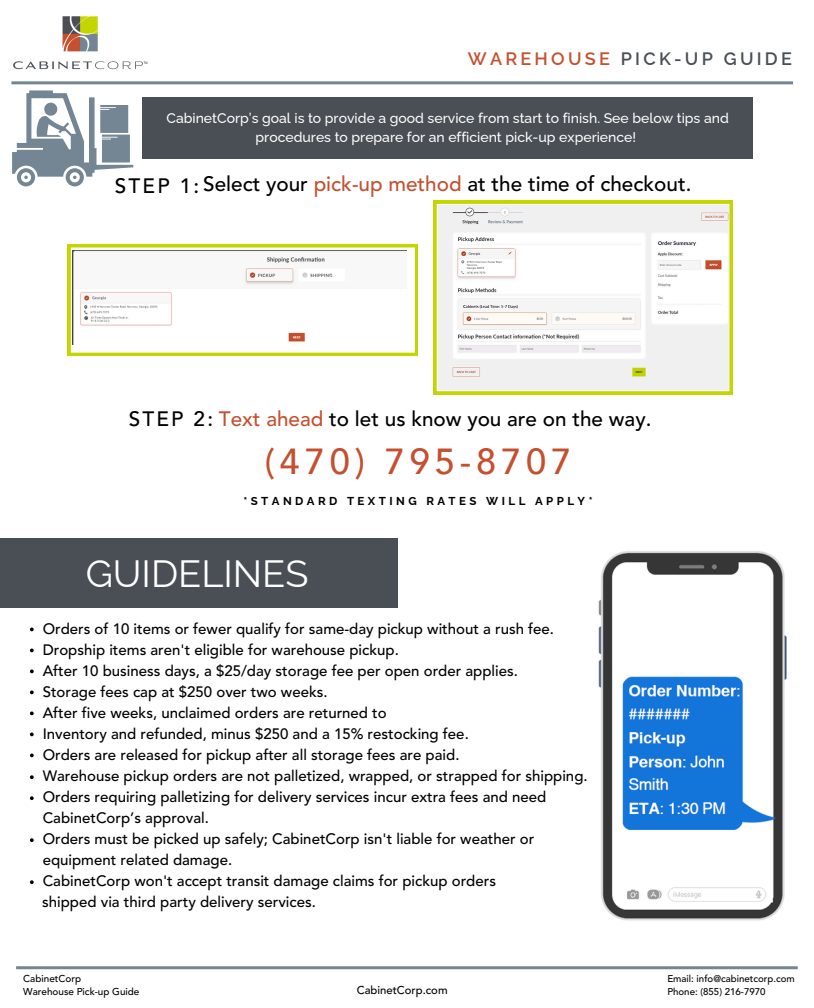
<style>
.page{position:relative;width:814px;height:1008px;background:#fff}
.page>*{position:absolute;margin:0;border:0;box-sizing:border-box;transform-origin:0 0}
.t1{font:38px "Raleway";color:#fff}
.t2{font:500 36.2px "Avenir";letter-spacing:.135em;color:#c4502f}
.t3{font:500 20.7px "Avenir LT Std";color:#000}
.t4{font:600 18px "Raleway";letter-spacing:.18em;color:#4a4f55}
.t5{font:500 15px/21px "Avenir LT Std";color:#000}
.t6{font:500 14px/19.5px "Raleway";color:#fff;text-align:center}
.t7{font:700 11.5px "Raleway";letter-spacing:.3em;color:#000}
.t8{font:500 11.3px "Avenir LT Std";color:#000}
.t9{font:500 9.9px "Avenir LT Std";color:#000}
.t10{font:500 9.7px "Avenir LT Std";color:#000}
.s1{color:#c4502f}
</style>
<div class="page">
<img style="left:13px;top:16px;width:135px;height:54px">
<hr style="left:11px;top:81px;width:782px;height:3px;background:#748693">
<hr style="left:16px;top:966px;width:781px;height:3px;background:#748693">
<svg style="left:12px;top:90px;width:121px;height:96px"></svg>
<div style="left:143px;top:97px;width:609px;height:61px;background:#4a4f55"></div>
<div style="left:0;top:539px;width:397px;height:69px;background:#4a4f55"></div>
<svg style="left:434px;top:201px;width:298px;height:193px"></svg>
<svg style="left:68px;top:245px;width:350px;height:111px"></svg>
<img style="left:598px;top:551px;width:189px;height:370px">
<img style="left:438px;top:206px;width:290px;height:184px">
<div style="left:703px;top:273px;width:21px;height:28px;background:#fff"></div>
<div style="left:703px;top:305px;width:21px;height:12px;background:#fff"></div>
<img style="left:73px;top:251px;width:333px;height:93px">
<svg style="left:30px;top:628px;width:4px;height:3px"></svg>
<svg style="left:30px;top:649px;width:4px;height:3px"></svg>
<svg style="left:30px;top:670px;width:4px;height:3px"></svg>
<svg style="left:30px;top:691px;width:4px;height:3px"></svg>
<svg style="left:30px;top:712px;width:4px;height:3px"></svg>
<svg style="left:30px;top:733px;width:4px;height:3px"></svg>
<svg style="left:30px;top:754px;width:4px;height:3px"></svg>
<svg style="left:30px;top:775px;width:4px;height:4px"></svg>
<svg style="left:30px;top:796px;width:4px;height:4px"></svg>
<svg style="left:30px;top:838px;width:4px;height:4px"></svg>
<svg style="left:30px;top:880px;width:4px;height:4px"></svg>
<h3 class="t4" style="left:468px;top:48px;width:326px"><span class="s1">WAREHOUSE</span> PICK-UP GUIDE</h3>
<h5 class="t6" style="left:166px;top:108px;width:564px">CabinetCorp’s goal is to provide a good service from start to finish. See below tips and procedures to prepare for an efficient pick-up experience!</h5>
<p class="t3" style="left:115px;top:178px;width:86px">STEP 1:</p>
<h3 class="t3" style="left:203px;top:176px;width:490px">Select your <span class="s1">pick-up method</span> at the time of checkout.</h3>
<h4 class="t3" style="left:129px;top:410px;width:524px">STEP 2: <span class="s1">Text ahead</span> to let us know you are on the way.</h4>
<p class="t2" style="left:265px;top:438px;width:308px">(470) 795-8707</p>
<p class="t7" style="left:243px;top:494px;width:351px">*STANDARD TEXTING RATES WILL APPLY*</p>
<p class="t1" style="left:86px;top:551px;width:224px">GUIDELINES</p>
<h2 class="t5" style="left:43px;top:619px;width:513px">Orders of 10 items or fewer qualify for same-day pickup without a rush fee.</h2>
<p class="t5" style="left:43px;top:640px;width:358px">Dropship items aren't eligible for warehouse pickup.</p>
<h1 class="t5" style="left:43px;top:661px;width:477px">After 10 business days, a $25/day storage fee per open order applies.</h1>
<p class="t5" style="left:43px;top:682px;width:286px">Storage fees cap at $250 over two weeks.</p>
<p class="t5" style="left:43px;top:703px;width:345px">After five weeks, unclaimed orders are returned to</p>
<p class="t5" style="left:43px;top:724px;width:428px">Inventory and refunded, minus $250 and a 15% restocking fee.</p>
<p class="t5" style="left:43px;top:745px;width:418px">Orders are released for pickup after all storage fees are paid.</p>
<p class="t5" style="left:43px;top:767px;width:546px">Warehouse pickup orders are not palletized, wrapped, or strapped for shipping.</p>
<p class="t5" style="left:43px;top:788px;width:505px">Orders requiring palletizing for delivery services incur extra fees and need<br>CabinetCorp’s approval.</p>
<p class="t5" style="left:43px;top:830px;width:493px">Orders must be picked up safely; CabinetCorp isn't liable for weather or equipment related damage.</p>
<p class="t5" style="left:43px;top:872px;width:455px">CabinetCorp won't accept transit damage claims for pickup orders</p>
<p class="t5" style="left:42px;top:893px;width:275px">shipped via third party delivery services.</p>
<h6 class="t9" style="left:23px;top:974px;width:59px">CabinetCorp</h6>
<p class="t9" style="left:23px;top:988px;width:118px">Warehouse Pick-up Guide</p>
<p class="t8" style="left:357px;top:986px;width:92px">CabinetCorp.com</p>
<p class="t10" style="left:667px;top:974px;width:129px">Email: info@cabinetcorp.com</p>
<p class="t10" style="left:667px;top:987px;width:100px">Phone: (855) 216-7970</p>
</div>
